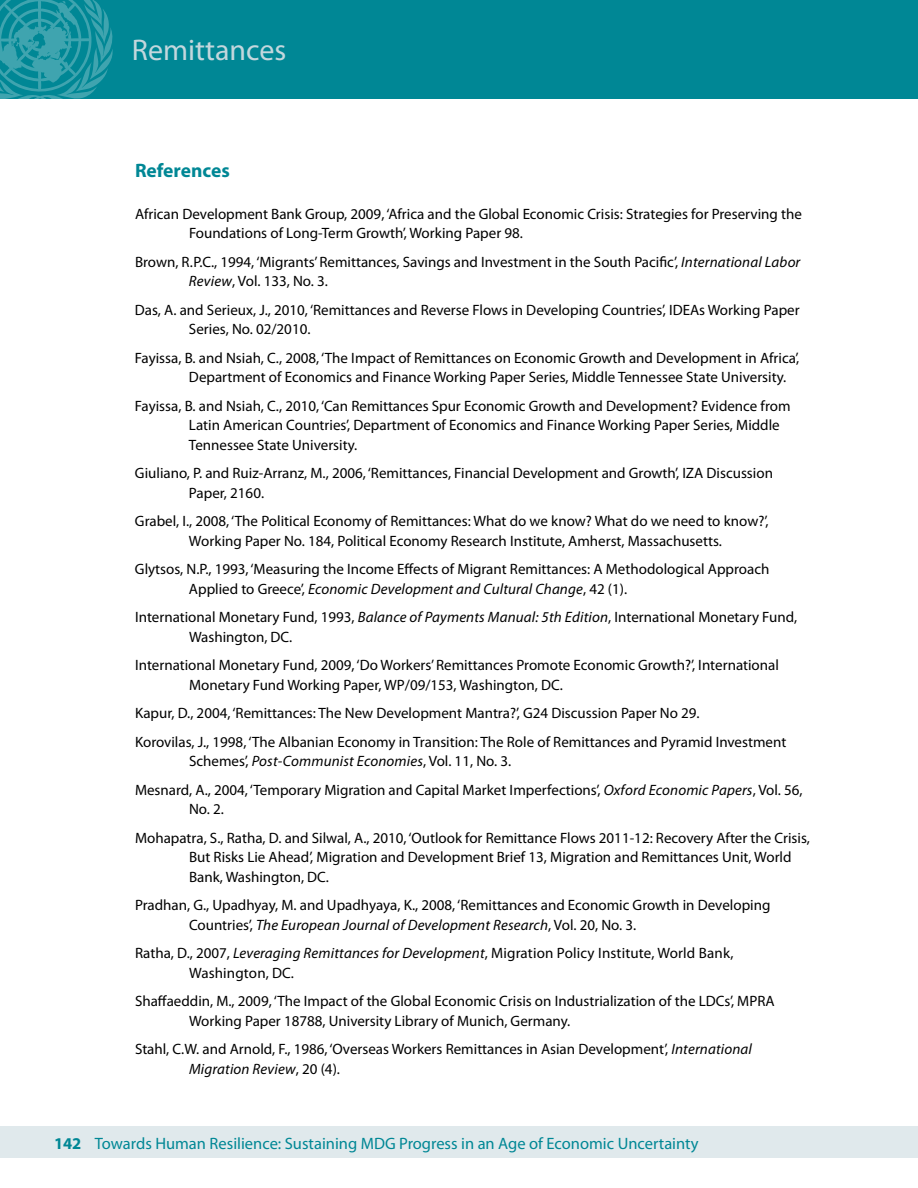
<style>
.page{position:relative;width:918px;height:1188px;background:#fff}
.page>*{position:absolute;margin:0;border:0;box-sizing:border-box;transform-origin:0 0}
.t1{font:30px "Myriad Pro";color:#c3d7dd}
.t2{font:700 19.5px "Myriad Pro";color:#008795}
.t3{font:16.5px "Myriad Pro";color:#008795}
.t4{font:15px/19.5px "Myriad Pro";color:#000}
.s1{font-style:italic}
.s2{font-weight:700}
</style>
<div class="page">
<div style="left:0;top:1126px;width:918px;height:32px;background:#e0e9ec"></div>
<div style="left:0;top:0;width:918px;height:99px;background:#008795"></div>
<svg style="left:0;top:0;width:113px;height:99px"></svg>
<h1 class="t1" style="left:132px;top:31px;width:156px">Remittances</h1>
<h2 class="t2" style="left:135px;top:157px;width:96px">References</h2>
<p class="t4" style="left:189px;top:204px;width:614px;text-indent:-54px">African Development Bank Group, 2009, ‘Africa and the Global Economic Crisis: Strategies for Preserving the<br>Foundations of Long-Term Growth’, Working Paper 98.</p>
<p class="t4" style="left:189px;top:252px;width:613px;text-indent:-54px">Brown, R.P.C., 1994, ‘Migrants’ Remittances, Savings and Investment in the South Pacific’, <span class="s1">International Labor<br>Review</span>, Vol. 133, No. 3.</p>
<p class="t4" style="left:189px;top:300px;width:612px;text-indent:-54px">Das, A. and Serieux, J., 2010, ‘Remittances and Reverse Flows in Developing Countries’, IDEAs Working Paper<br>Series, No. 02/2010.</p>
<p class="t4" style="left:189px;top:348px;width:612px;text-indent:-54px">Fayissa, B. and Nsiah, C., 2008, ‘The Impact of Remittances on Economic Growth and Development in Africa’,<br>Department of Economics and Finance Working Paper Series, Middle Tennessee State University.</p>
<p class="t4" style="left:189px;top:396px;width:603px;text-indent:-54px">Fayissa, B. and Nsiah, C., 2010, ‘Can Remittances Spur Economic Growth and Development? Evidence from<br>Latin American Countries’, Department of Economics and Finance Working Paper Series, Middle<br>Tennessee State University.</p>
<p class="t4" style="left:189px;top:463px;width:585px;text-indent:-54px">Giuliano, P. and Ruiz-Arranz, M., 2006, ‘Remittances, Financial Development and Growth’, IZA Discussion<br>Paper, 2160.</p>
<p class="t4" style="left:135px;top:511px;width:635px;text-align:center">Grabel, I., 2008, ‘The Political Economy of Remittances: What do we know? What do we need to know?’,<br>Working Paper No. 184, Political Economy Research Institute, Amherst, Massachusetts.</p>
<p class="t4" style="left:189px;top:559px;width:582px;text-indent:-54px">Glytsos, N.P., 1993, ‘Measuring the Income Effects of Migrant Remittances: A Methodological Approach<br>Applied to Greece’, <span class="s1">Economic Development and Cultural Change</span>, 42 (1).</p>
<p class="t4" style="left:189px;top:607px;width:610px;text-indent:-54px">International Monetary Fund, 1993, <span class="s1">Balance of Payments Manual: 5th Edition</span>, International Monetary Fund,<br>Washington, DC.</p>
<p class="t4" style="left:189px;top:655px;width:591px;text-indent:-54px">International Monetary Fund, 2009, ‘Do Workers’ Remittances Promote Economic Growth?’, International<br>Monetary Fund Working Paper, WP/09/153, Washington, DC.</p>
<p class="t4" style="left:135px;top:699px;width:653px;line-height:28.5px">Kapur, D., 2004, ‘Remittances: The New Development Mantra?’, G24 Discussion Paper No 29.<br>Korovilas, J., 1998, ‘The Albanian Economy in Transition: The Role of Remittances and Pyramid Investment</p>
<p class="t4" style="left:135px;top:747px;width:669px;line-height:28.5px;text-indent:54px">Schemes’, <span class="s1">Post-Communist Economies</span>, Vol. 11, No. 3.<br>Mesnard, A., 2004, ‘Temporary Migration and Capital Market Imperfections’, <span class="s1">Oxford Economic Papers</span>, Vol. 56,</p>
<p class="t4" style="left:135px;top:795px;width:676px;line-height:28.5px;text-indent:54px">No. 2.<br>Mohapatra, S., Ratha, D. and Silwal, A., 2010, ‘Outlook for Remittance Flows 2011-12: Recovery After the Crisis,</p>
<p class="t4" style="left:189px;top:847px;width:604px">But Risks Lie Ahead’, Migration and Development Brief 13, Migration and Remittances Unit, World<br>Bank, Washington, DC.</p>
<p class="t4" style="left:189px;top:895px;width:583px;text-indent:-54px">Pradhan, G., Upadhyay, M. and Upadhyaya, K., 2008, ‘Remittances and Economic Growth in Developing<br>Countries’, <span class="s1">The European Journal of Development Research</span>, Vol. 20, No. 3.</p>
<p class="t4" style="left:189px;top:943px;width:546px;text-indent:-54px">Ratha, D., 2007, <span class="s1">Leveraging Remittances for Development</span>, Migration Policy Institute, World Bank,<br>Washington, DC.</p>
<p class="t4" style="left:189px;top:991px;width:587px;text-indent:-54px">Shaffaeddin, M., 2009, ‘The Impact of the Global Economic Crisis on Industrialization of the LDCs’, MPRA<br>Working Paper 18788, University Library of Munich, Germany.</p>
<p class="t4" style="left:189px;top:1039px;width:565px;text-indent:-54px">Stahl, C.W. and Arnold, F., 1986, ‘Overseas Workers Remittances in Asian Development’, <span class="s1">International<br>Migration Review</span>, 20 (4).</p>
<p class="t3" style="left:54px;top:1133px;width:646px"><span class="s2">142</span> Towards Human Resilience: Sustaining MDG Progress in an Age of Economic Uncertainty</p>
</div>
